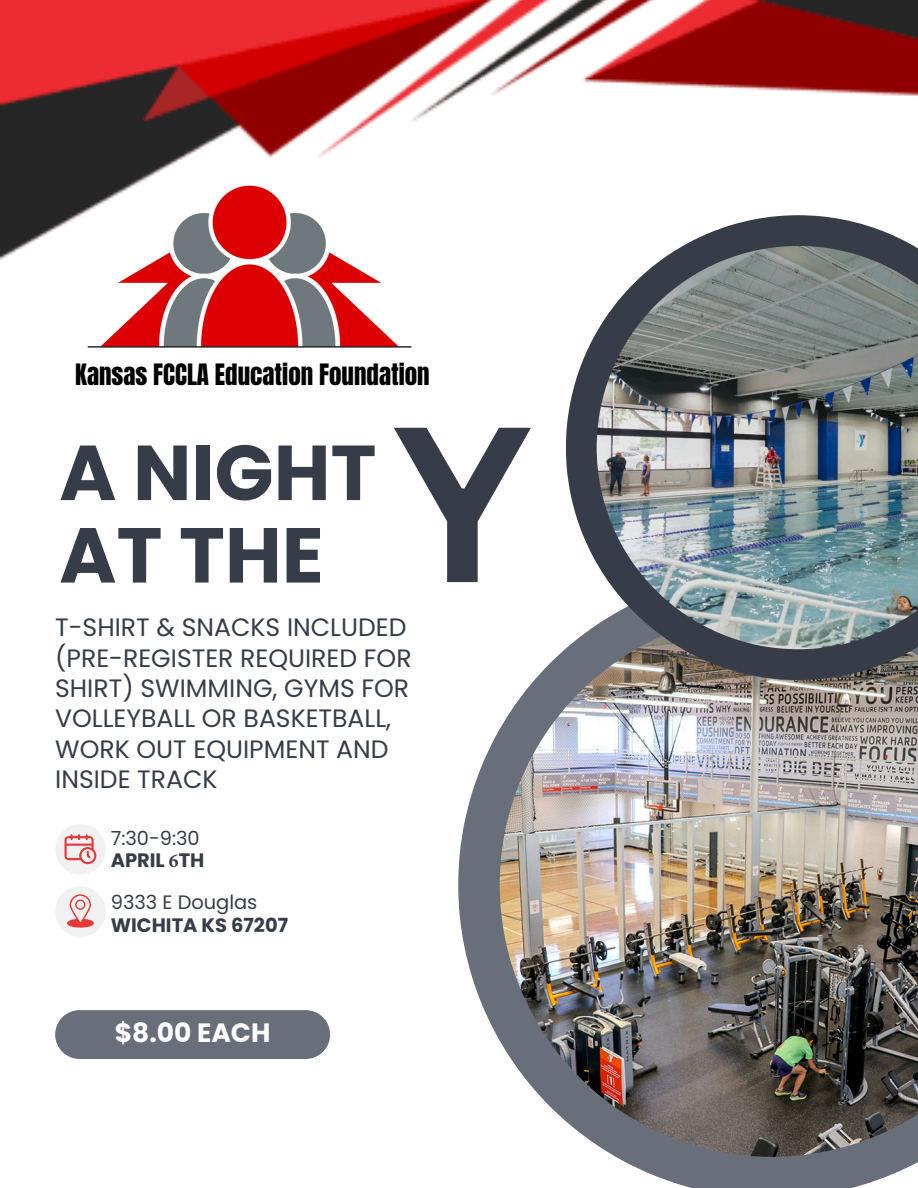
<style>
.page{position:relative;width:918px;height:1188px;background:#fff}
.page>*{position:absolute;margin:0;border:0;box-sizing:border-box;transform-origin:0 0}
.t1{font:700 216.15px "Canva Sans";color:#363d48}
.t2{font:700 77.7px/82.5px "Poppins";color:#363d48}
.t3{font:700 26.55px "Poppins";color:#fff}
.t4{font:25.05px/30.3px "Poppins";color:#363d48}
.t5{font:25.05px "Anton";color:#000}
.t6{font:19.5px/42.2px "Poppins";color:#363d48}
.t7{font:700 19.5px "Poppins";color:#363d48}
.t8{font:19.35px "Poppins";color:#363d48}
.s1{font-weight:700}
.s2{font-family:"Minion Pro";font-weight:700}
</style>
<div class="page">
<svg style="left:458px;top:729px;width:460px;height:459px"></svg>
<img style="left:500px;top:648px;width:418px;height:509px">
<svg style="left:566px;top:347px;width:352px;height:333px"></svg>
<img style="left:597px;top:347px;width:321px;height:302px">
<div style="left:55px;top:824px;width:51px;height:51px;background:#f2f1f2;border-radius:50%"></div>
<svg style="left:65px;top:834px;width:31px;height:30px"></svg>
<div style="left:55px;top:1010px;width:275px;height:49px;background:#686f7b"></div>
<div style="left:55px;top:886px;width:51px;height:51px;background:#f2f1f2;border-radius:50%"></div>
<svg style="left:67px;top:894px;width:27px;height:34px"></svg>
<img style="left:87px;top:347px;width:325px;height:1px">
<img style="left:0;top:0;width:918px;height:347px">
<h5 class="t5" style="left:75px;top:356px;width:356px">Kansas FCCLA Education Foundation</h5>
<h4 class="t2" style="left:59px;top:432px;width:319px">A NIGHT<br>AT THE</h4>
<p class="t1" style="left:393px;top:351px;width:140px">Y</p>
<p class="t4" style="left:55px;top:613px;width:358px">T-SHIRT &amp; SNACKS INCLUDED (PRE-REGISTER REQUIRED FOR<br>SHIRT) SWIMMING, GYMS FOR<br>VOLLEYBALL OR BASKETBALL,<br>WORK OUT EQUIPMENT AND<br>INSIDE TRACK</p>
<h3 class="t8" style="left:111px;top:825px;width:91px">7:30-9:30</h3>
<h3 class="t6" style="left:111px;top:839px;width:148px"><span class="s1">APRIL</span> <span class="s2">6</span><span class="s1">TH<br></span>9333 E Douglas</h3>
<h3 class="t7" style="left:111px;top:912px;width:179px">WICHITA KS 67207</h3>
<p class="t3" style="left:115px;top:1014px;width:157px">$8.00 EACH</p>
</div>
